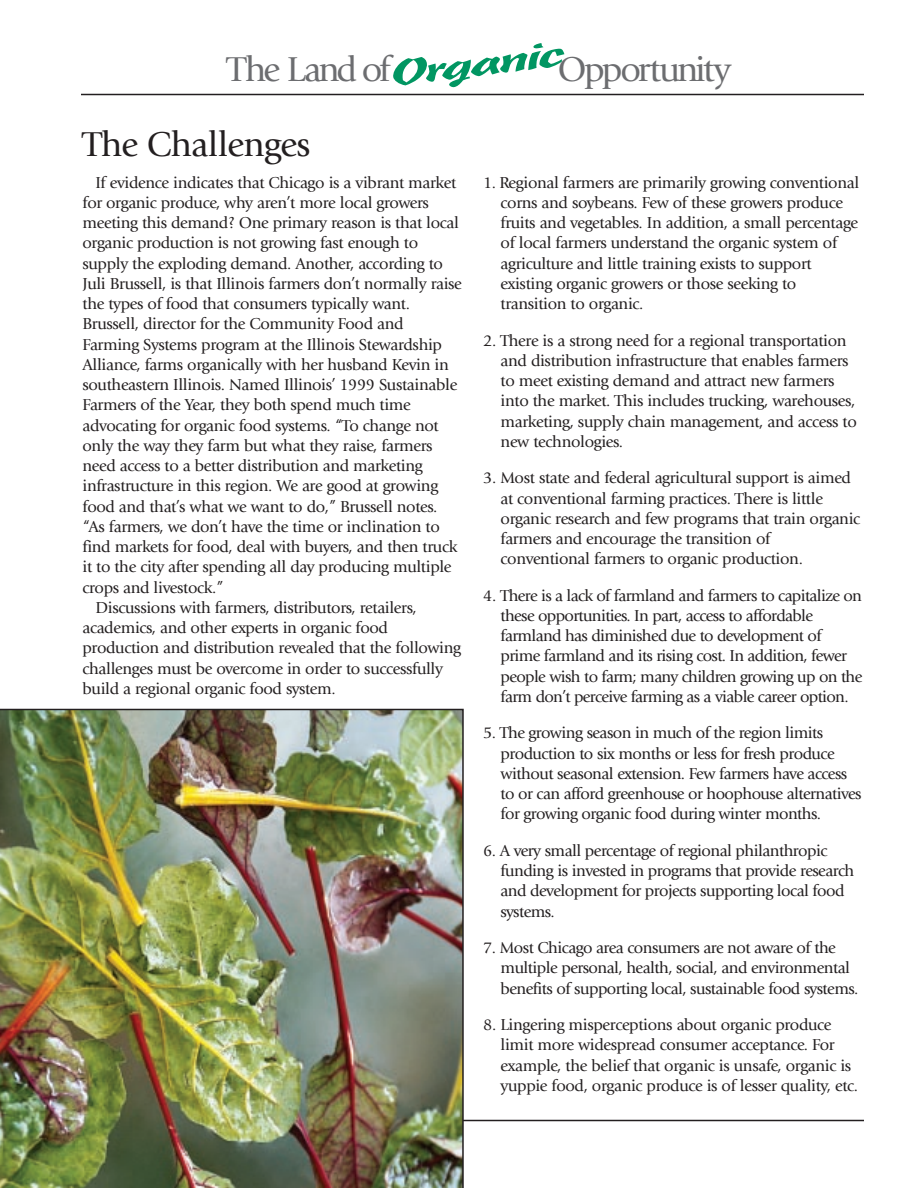
<style>
.page{position:relative;width:918px;height:1188px;background:#fff}
.page>*{position:absolute;margin:0;border:0;box-sizing:border-box;transform-origin:0 0}
.t1{font:36px "Giovanni";letter-spacing:-.085em;color:#6c6d70}
.t2{font:36px "Giovanni";letter-spacing:-.02em;color:#231f20}
.t3{font:36px "Freehand 471 BT";color:#019662;scale:1.75 1}
.t4{font:16.5px/20.2px "Giovanni";letter-spacing:-.02em;color:#231f20}
.t5{font:16.5px/20.2px "Giovanni";letter-spacing:-.04em;color:#231f20}
</style>
<div class="page">
<hr style="left:81px;top:94px;width:783px;height:1px;background:#231f20">
<hr style="left:81px;top:1120px;width:783px;height:1px;background:#231f20">
<img style="left:0;top:709px;width:464px;height:479px">
<h1 class="t3" style="left:389px;top:59px;width:103px;rotate:-7deg">Organic</h1>
<h1 class="t1" style="left:227px;top:55px;width:165px">The Land of</h1>
<h1 class="t1" style="left:558px;top:55px;width:175px">Opportunity</h1>
<h1 class="t2" style="left:82px;top:130px;width:229px">The Challenges</h1>
<p class="t4" style="left:95px;top:174px;width:362px">If evidence indicates that Chicago is a vibrant market</p>
<p class="t4" style="left:82px;top:194px;width:348px">for organic produce, why aren’t more local growers</p>
<p class="t4" style="left:82px;top:214px;width:378px">meeting this demand? One primary reason is that local</p>
<p class="t4" style="left:82px;top:234px;width:337px">organic production is not growing fast enough to</p>
<p class="t4" style="left:82px;top:255px;width:362px">supply the exploding demand. Another, according to</p>
<p class="t4" style="left:82px;top:275px;width:381px">Juli Brussell, is that Illinois farmers don’t normally raise</p>
<p class="t4" style="left:82px;top:295px;width:329px">the types of food that consumers typically want.</p>
<p class="t4" style="left:82px;top:315px;width:323px">Brussell, director for the Community Food and</p>
<p class="t4" style="left:82px;top:336px;width:361px">Farming Systems program at the Illinois Stewardship</p>
<p class="t4" style="left:82px;top:356px;width:368px">Alliance, farms organically with her husband Kevin in</p>
<p class="t4" style="left:82px;top:376px;width:376px">southeastern Illinois. Named Illinois’ 1999 Sustainable</p>
<p class="t4" style="left:82px;top:396px;width:330px">Farmers of the Year, they both spend much time</p>
<p class="t4" style="left:82px;top:417px;width:358px">advocating for organic food systems. “To change not</p>
<p class="t4" style="left:82px;top:437px;width:352px">only the way they farm but what they raise, farmers</p>
<p class="t4" style="left:82px;top:457px;width:342px">need access to a better distribution and marketing</p>
<p class="t4" style="left:82px;top:477px;width:357px">infrastructure in this region. We are good at growing</p>
<p class="t4" style="left:82px;top:498px;width:357px">food and that’s what we want to do,” Brussell notes.</p>
<p class="t4" style="left:82px;top:518px;width:359px">“As farmers, we don’t have the time or inclination to</p>
<p class="t4" style="left:82px;top:538px;width:376px">find markets for food, deal with buyers, and then truck</p>
<p class="t4" style="left:82px;top:558px;width:371px">it to the city after spending all day producing multiple</p>
<p class="t4" style="left:82px;top:579px;width:142px">crops and livestock.”</p>
<p class="t4" style="left:95px;top:599px;width:323px">Discussions with farmers, distributors, retailers,</p>
<p class="t4" style="left:82px;top:619px;width:307px">academics, and other experts in organic food</p>
<p class="t4" style="left:82px;top:639px;width:380px">production and distribution revealed that the following</p>
<p class="t4" style="left:82px;top:660px;width:362px">challenges must be overcome in order to successfully</p>
<p class="t4" style="left:82px;top:680px;width:255px">build a regional organic food system.</p>
<p class="t4" style="left:501px;top:174px;width:360px;text-indent:-17px">1. Regional farmers are primarily growing conventional corns and soybeans. Few of these growers produce fruits and vegetables. In addition, a small percentage of local farmers understand the organic system of agriculture and little training exists to support existing organic growers or those seeking to transition to organic.</p>
<p class="t4" style="left:501px;top:331px;width:358px;text-indent:-17px">2. There is a strong need for a regional transportation and distribution infrastructure that enables farmers to meet existing demand and attract new farmers into the market. This includes trucking, warehouses, marketing, supply chain management, and access to new technologies.</p>
<p class="t4" style="left:501px;top:469px;width:361px;text-indent:-17px">3. Most state and federal agricultural support is aimed at conventional farming practices. There is little organic research and few programs that train organic farmers and encourage the transition of conventional farmers to organic production.</p>
<p class="t5" style="left:501px;top:587px;width:363px;text-indent:-17px">4. There is a lack of farmland and farmers to capitalize on these opportunities. In part, access to affordable farmland has diminished due to development of prime farmland and its rising cost. In addition, fewer people wish to farm; many children growing up on the farm don’t perceive farming as a viable career option.</p>
<p class="t4" style="left:501px;top:724px;width:363px;text-indent:-17px">5. The growing season in much of the region limits production to six months or less for fresh produce without seasonal extension. Few farmers have access to or can afford greenhouse or hoophouse alternatives for growing organic food during winter months.</p>
<p class="t4" style="left:501px;top:842px;width:355px;text-indent:-17px">6. A very small percentage of regional philanthropic funding is invested in programs that provide research and development for projects supporting local food systems.</p>
<p class="t4" style="left:501px;top:939px;width:359px;text-indent:-17px">7. Most Chicago area consumers are not aware of the multiple personal, health, social, and environmental benefits of supporting local, sustainable food systems.</p>
<p class="t4" style="left:501px;top:1016px;width:359px;text-indent:-17px">8. Lingering misperceptions about organic produce limit more widespread consumer acceptance. For example, the belief that organic is unsafe, organic is yuppie food, organic produce is of lesser quality, etc.</p>
</div>
